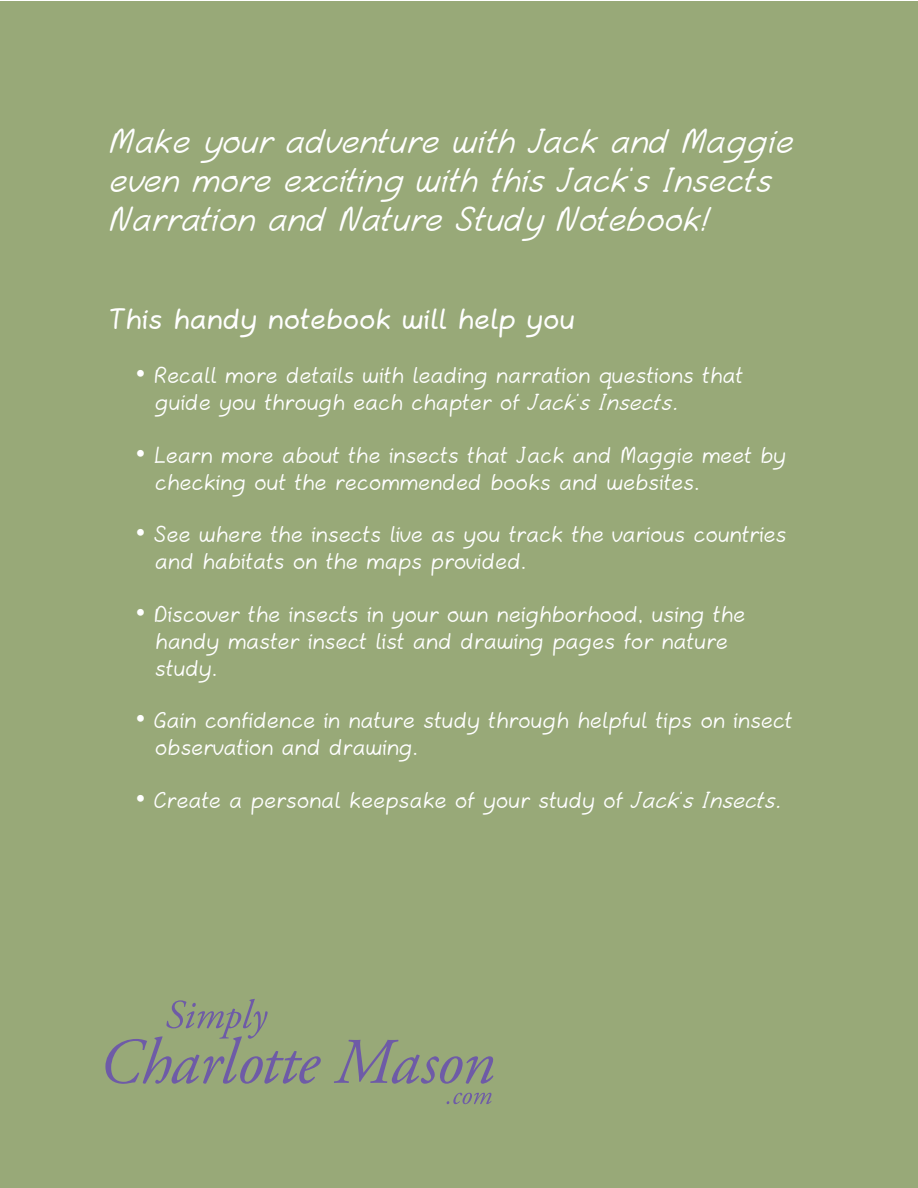
<style>
.page{position:relative;width:918px;height:1188px;background:#fff}
.page>*{position:absolute;margin:0;border:0;box-sizing:border-box;transform-origin:0 0}
.t1{font:italic 40.5px/39px "Fluria";letter-spacing:.01em;color:#fff}
.t2{font:700 34.5px "Fluria";letter-spacing:.01em;color:#fff}
.t3{font:27px/27px "Fluria";letter-spacing:.01em;color:#fff}
.s1{font-family:"Arial"}
.s2{font-style:italic}
</style>
<div class="page">
<div style="left:0;top:1px;width:918px;height:1187px;background:#98a978"></div>
<svg style="left:334px;top:1040px;width:159px;height:44px"></svg>
<svg style="left:105px;top:999px;width:216px;height:85px"></svg>
<svg style="left:447px;top:1093px;width:45px;height:11px"></svg>
<h1 class="t1" style="left:110px;top:122px;width:685px">Make your adventure with Jack and Maggie even more exciting with this Jack's Insects<br>Narration and Nature Study Notebook!</h1>
<p class="t2" style="left:110px;top:298px;width:466px">This handy notebook will help you</p>
<p class="t3" style="left:155px;top:361px;width:589px;text-indent:-19px"><span class="s1">•</span> Recall more details with leading narration questions that guide you through each chapter of <span class="s2">Jack's Insects.</span></p>
<p class="t3" style="left:155px;top:440px;width:632px;text-indent:-19px"><span class="s1">•</span> Learn more about the insects that Jack and Maggie meet by checking out the recommended books and websites.</p>
<p class="t3" style="left:155px;top:520px;width:633px;text-indent:-19px"><span class="s1">•</span> See where the insects live as you track the various countries and habitats on the maps provided.</p>
<p class="t3" style="left:155px;top:599px;width:591px;text-indent:-19px"><span class="s1">•</span> Discover the insects in your own neighborhood, using the handy master insect list and drawing pages for nature study.</p>
<p class="t3" style="left:155px;top:706px;width:639px;text-indent:-19px"><span class="s1">•</span> Gain confidence in nature study through helpful tips on insect observation and drawing.</p>
<p class="t3" style="left:136px;top:785px;width:647px"><span class="s1">•</span> Create a personal keepsake of your study of <span class="s2">Jack's Insects.</span></p>
</div>
